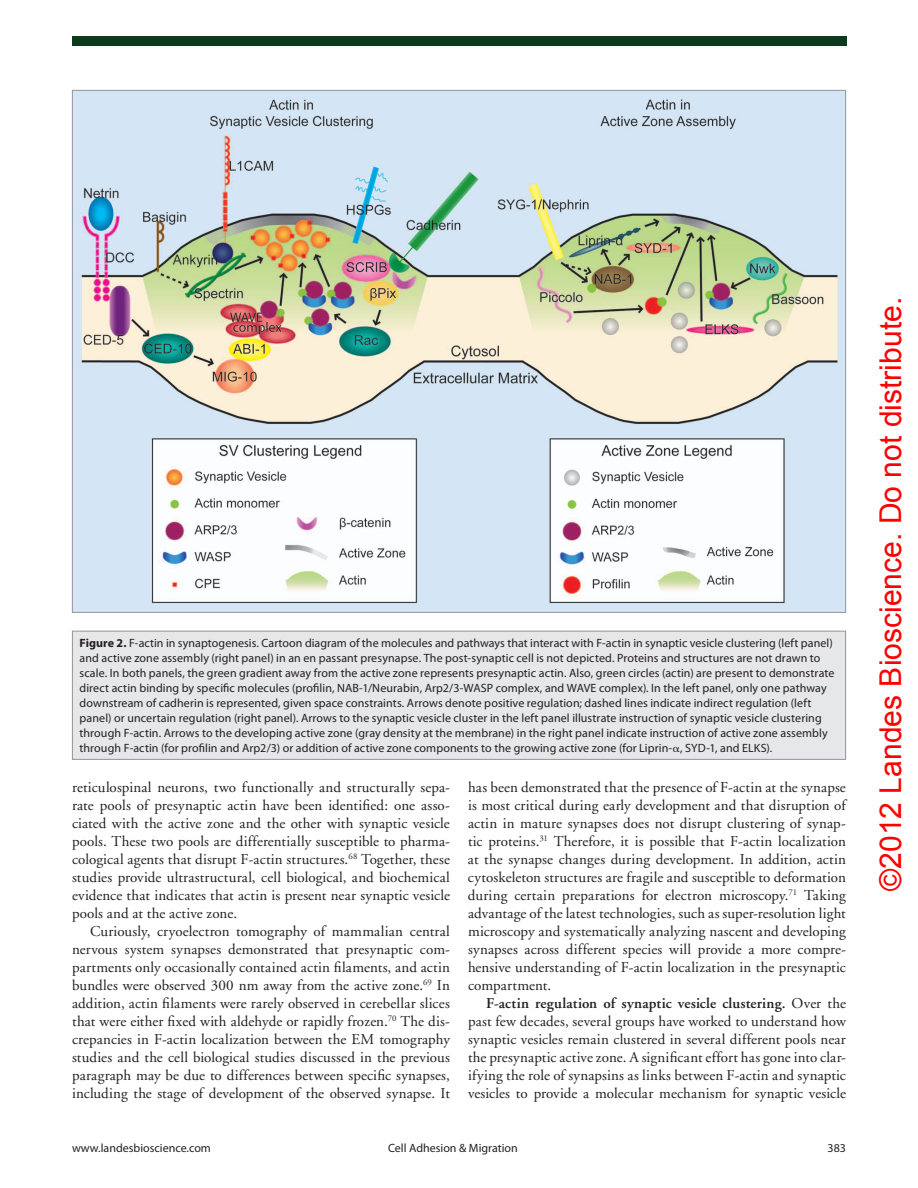
<style>
.page{position:relative;width:918px;height:1188px;background:#fff}
.page>*{position:absolute;margin:0;border:0;box-sizing:border-box;transform-origin:0 0}
.t1{font:30.15px "Arial";color:#f00}
.t2{font:15px/18px "Adobe Garamond";letter-spacing:.005em;color:#231f20;text-align:justify}
.t3{font:12px/15px "Myriad Pro";letter-spacing:.005em;color:#231f20}
.s1{font-weight:700}
.s2{font-family:"Universal Std Greekw Math Pi"}
.s3{font-weight:600}
</style>
<div class="page">
<div style="left:72px;top:36px;width:774px;height:10px;background:#0b3b1c"></div>
<img style="left:74px;top:92px;width:770px;height:519px">
<div style="left:72px;top:631px;width:774px;height:128px;background:#e6e7e9"></div>
<div style="left:72px;top:631px;width:774px;height:129px;border:1px solid #939598"></div>
<p class="t3" style="left:80px;top:636px;width:756px"><span class="s1">Figure 2.</span> F-actin in synaptogenesis. Cartoon diagram of the molecules and pathways that interact with F-actin in synaptic vesicle clustering (left panel) and active zone assembly (right panel) in an en passant presynapse. The post-synaptic cell is not depicted. Proteins and structures are not drawn to scale. In both panels, the green gradient away from the active zone represents presynaptic actin. Also, green circles (actin) are present to demonstrate direct actin binding by specific molecules (profilin, NAB-1/Neurabin, Arp2/3-WA SP complex, and WAVE</p>
<p class="t3" style="left:80px;top:681px;width:750px;text-indent:520px">complex). In the left panel, only one pathway downstream of cadherin is represented, given space constraints. Arrows denote positive regulation; dashed lines indicate indirect regulation (left panel) or uncertain regulation (right panel). Arrows to the synaptic vesicle cluster in the left panel illustrate instruction of synaptic vesicle clustering through F-actin. Arrows to the developing active zone (gray density at the membrane) in the right panel indicate instruction of active zone assembly through F-actin (for profilin and Arp2/3) or addition of active zone components to the growing active zone (for Liprin-<span class="s2">α</span>, SYD-1, and ELKS).</p>
<p class="t2" style="left:72px;top:779px;width:379px">reticulospinal neurons, two functionally and structurally sepa&shy;rate pools of presynaptic actin have been identified: one asso&shy;ciated with the active zone and the other with synaptic vesicle pools. These two pools are differentially susceptible to pharma&shy;cological agents that disrupt F-actin structures.<sup>68</sup> Together, these studies provide ultrastructural, cell biological, and biochemical evidence that indicates that actin is present near synaptic vesicle pools and at the active zone.</p>
<p class="t2" style="left:72px;top:923px;width:379px;text-indent:18px">Curiously, cryoelectron tomography of mammalian central nervous system synapses demonstrated that presynaptic com&shy;partments only occasionally contained actin filaments, and actin bundles were observed 300 nm away from the active zone.<sup>69</sup> In addition, actin filaments were rarely observed in cerebellar slices that were either fixed with aldehyde or rapidly frozen.<sup>70</sup> The dis&shy;crepancies in F-actin localization between the EM tomography studies and the cell biological studies discussed in the previous paragraph may be due to differences between specific synapses, including the stage of development of the observed synapse. It</p>
<p class="t2" style="left:468px;top:779px;width:379px">has been demonstrated that the presence of F-actin at the synapse is most critical during early development and that disruption of actin in mature synapses does not disrupt clustering of synap&shy;tic proteins.<sup>31</sup> Therefore, it is possible that F-actin localization at the synapse changes during development. In addition, actin cytoskeleton structures are fragile and susceptible to deformation during certain preparations for electron microscopy.<sup>71</sup> Taking advantage of the latest technologies, such as super-resolution light microscopy and systematically analyzing nascent and developing synapses across different species will provide a more compre&shy;hensive understanding of F-actin localization in the presynaptic compartment.</p>
<p class="t2" style="left:468px;top:995px;width:379px;text-indent:18px"><span class="s3">F-actin regulation of synaptic vesicle clustering.</span> Over the past few decades, several groups have worked to understand how synaptic vesicles remain clustered in several different pools near the presynaptic active zone. A significant effort has gone into clar&shy;ifying the role of synapsins as links between F-actin and synaptic vesicles to provide a molecular mechanism for synaptic vesicle</p>
<p class="t3" style="left:72px;top:1140px;width:140px">www.landesbioscience.com</p>
<p class="t3" style="left:388px;top:1140px;width:131px">Cell Adhesion &amp; Migration</p>
<p class="t3" style="left:828px;top:1140px;width:20px">383</p>
<h1 class="t1" style="left:871px;top:891px;width:595px;rotate:-90deg">©2012 Landes Bioscience. Do not distribute.</h1>
</div>
